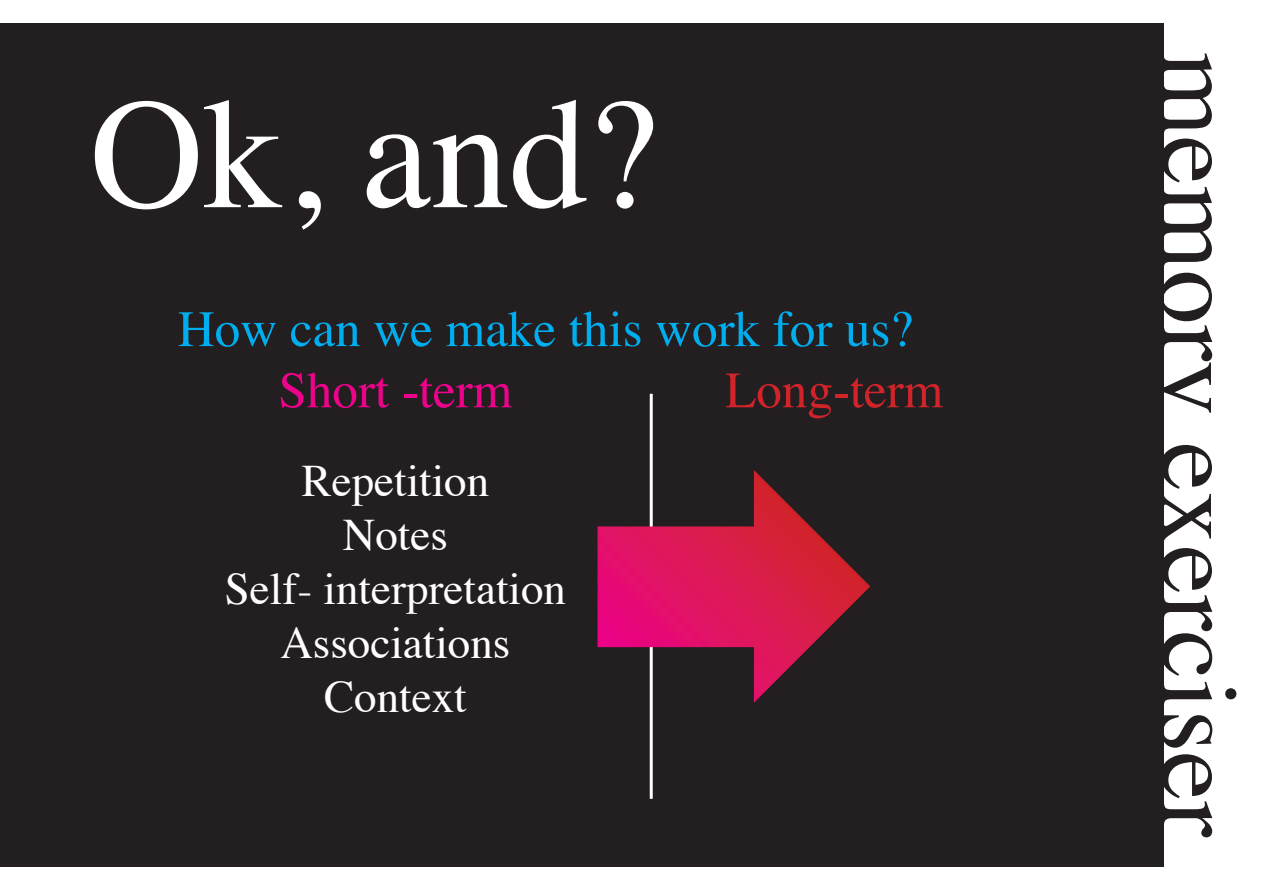
<style>
.page{position:relative;width:1263px;height:893px;background:#fff}
.page>*{position:absolute;margin:0;border:0;box-sizing:border-box;transform-origin:0 0}
.t1{font:157.2px "Times";color:#fff}
.t2{font:109.2px "Times";color:#231f20}
.t3{font:51px "Times";color:#00aeef}
.t4{font:51px "Times";color:#ed028c}
.t5{font:51px "Times";color:#d1232a}
.t6{font:45px "Times";color:#fff}
</style>
<div class="page">
<div style="left:0;top:23px;width:1163px;height:844px;background:#231f20"></div>
<hr style="left:650px;top:394px;width:3px;height:405px;background:#fff">
<svg style="left:597px;top:470px;width:273px;height:233px"></svg>
<p class="t1" style="left:90px;top:7px;width:569px">Ok, and?</p>
<p class="t3" style="left:178px;top:281px;width:737px">How can we make this work for us?</p>
<p class="t4" style="left:279px;top:342px;width:235px">Short -term</p>
<p class="t5" style="left:725px;top:342px;width:220px">Long-term</p>
<p class="t6" style="left:302px;top:439px;width:189px">Repetition</p>
<p class="t6" style="left:343px;top:493px;width:106px">Notes</p>
<p class="t6" style="left:225px;top:547px;width:343px">Self- interpretation</p>
<p class="t6" style="left:280px;top:601px;width:231px">Associations</p>
<p class="t6" style="left:324px;top:655px;width:144px">Context</p>
<p class="t2" style="left:1301px;top:51px;width:787px;rotate:90deg">memory exerciser</p>
</div>
